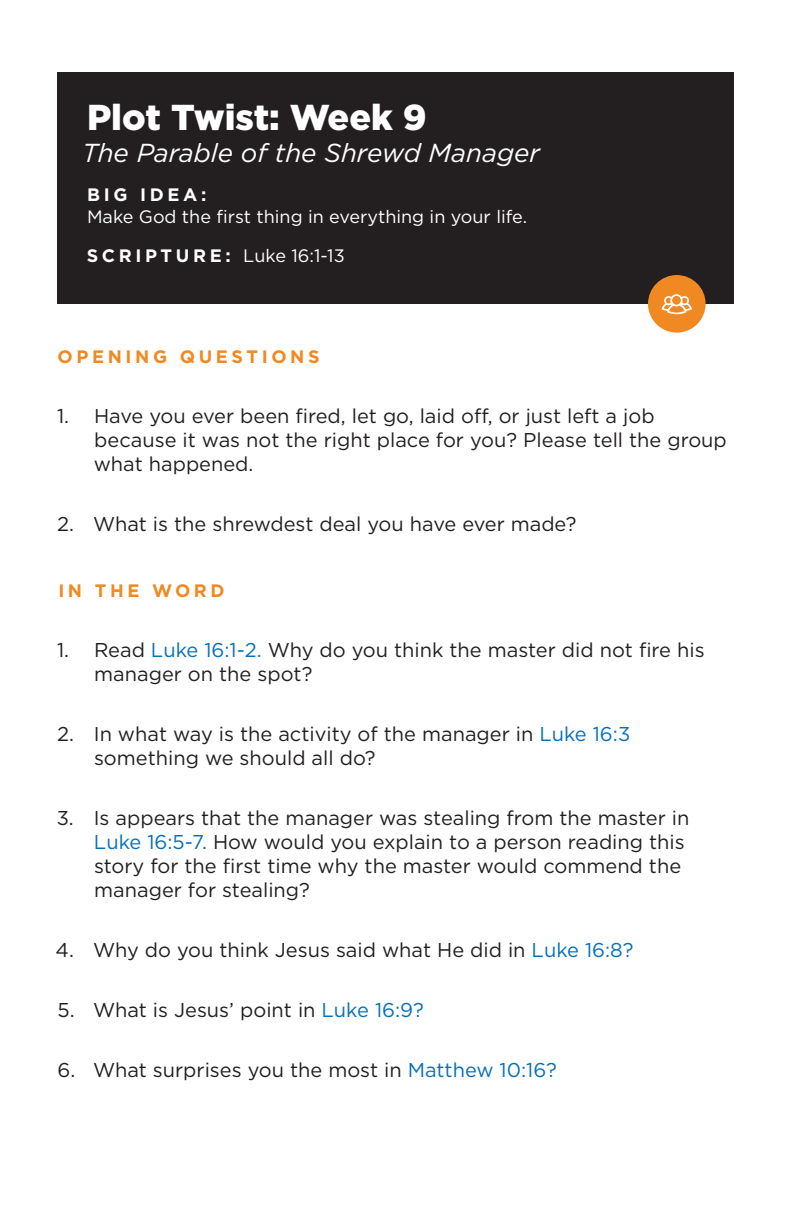
<style>
.page{position:relative;width:792px;height:1224px;background:#fff}
.page>*{position:absolute;margin:0;border:0;box-sizing:border-box;transform-origin:0 0}
.t1{font:900 36px "Gotham";color:#fff}
.t2{font:italic 26px "Gotham";color:#fff}
.t3{font:20px/24px "Gotham";color:#231f20}
.t4{font:18px "Gotham";color:#fff}
.t5{font:700 18px "Gotham";letter-spacing:.2em;color:#f08921}
.t6{font:700 18px "Gotham";letter-spacing:.2em;color:#fff}
.s1{font-weight:700}
.s2{color:#0770ba}
</style>
<div class="page">
<div style="left:58px;top:72px;width:676px;height:232px;background:#231f20"></div>
<div style="left:648px;top:275px;width:58px;height:58px;background:#f08921;border-radius:50%"></div>
<svg style="left:662px;top:294px;width:30px;height:20px"></svg>
<h1 class="t1" style="left:87px;top:93px;width:341px">Plot Twist: Week 9</h1>
<h2 class="t2" style="left:82px;top:136px;width:459px">The Parable of the Shrewd Manager</h2>
<p class="t6" style="left:87px;top:183px;width:121px">BIG IDEA:</p>
<p class="t4" style="left:87px;top:205px;width:442px">Make God the first thing in everything in your life.</p>
<p class="t4" style="left:87px;top:244px;width:260px"><span class="s1">SCRIPTURE:</span> Luke 16:1-13</p>
<p class="t5" style="left:58px;top:345px;width:263px">OPENING QUESTIONS</p>
<p class="t3" style="left:94px;top:403px;width:635px;text-indent:-37px">1. Have you ever been fired, let go, laid off, or just left a job because it was not the right place for you? Please tell the group what happened.</p>
<p class="t3" style="left:57px;top:511px;width:521px">2. What is the shrewdest deal you have ever made?</p>
<p class="t5" style="left:58px;top:579px;width:168px">IN THE WORD</p>
<p class="t3" style="left:94px;top:638px;width:612px;text-indent:-37px">1. Read <span class="s2">Luke 16:1-2.</span> Why do you think the master did not fire his manager on the spot?</p>
<p class="t3" style="left:94px;top:722px;width:538px;text-indent:-37px">2. In what way is the activity of the manager in <span class="s2">Luke 16:3 </span>something we should all do?</p>
<p class="t3" style="left:94px;top:806px;width:597px;text-indent:-37px">3. Is appears that the manager was stealing from the master in <span class="s2">Luke 16:5-7.</span> How would you explain to a person reading this story for the first time why the master would commend the manager for stealing?</p>
<p class="t3" style="left:56px;top:938px;width:580px">4. Why do you think Jesus said what He did in <span class="s2">Luke 16:8?</span></p>
<p class="t3" style="left:58px;top:998px;width:368px">5. What is Jesus’ point in <span class="s2">Luke 16:9?</span></p>
<p class="t3" style="left:58px;top:1058px;width:501px">6. What surprises you the most in <span class="s2">Matthew 10:16?</span></p>
</div>
